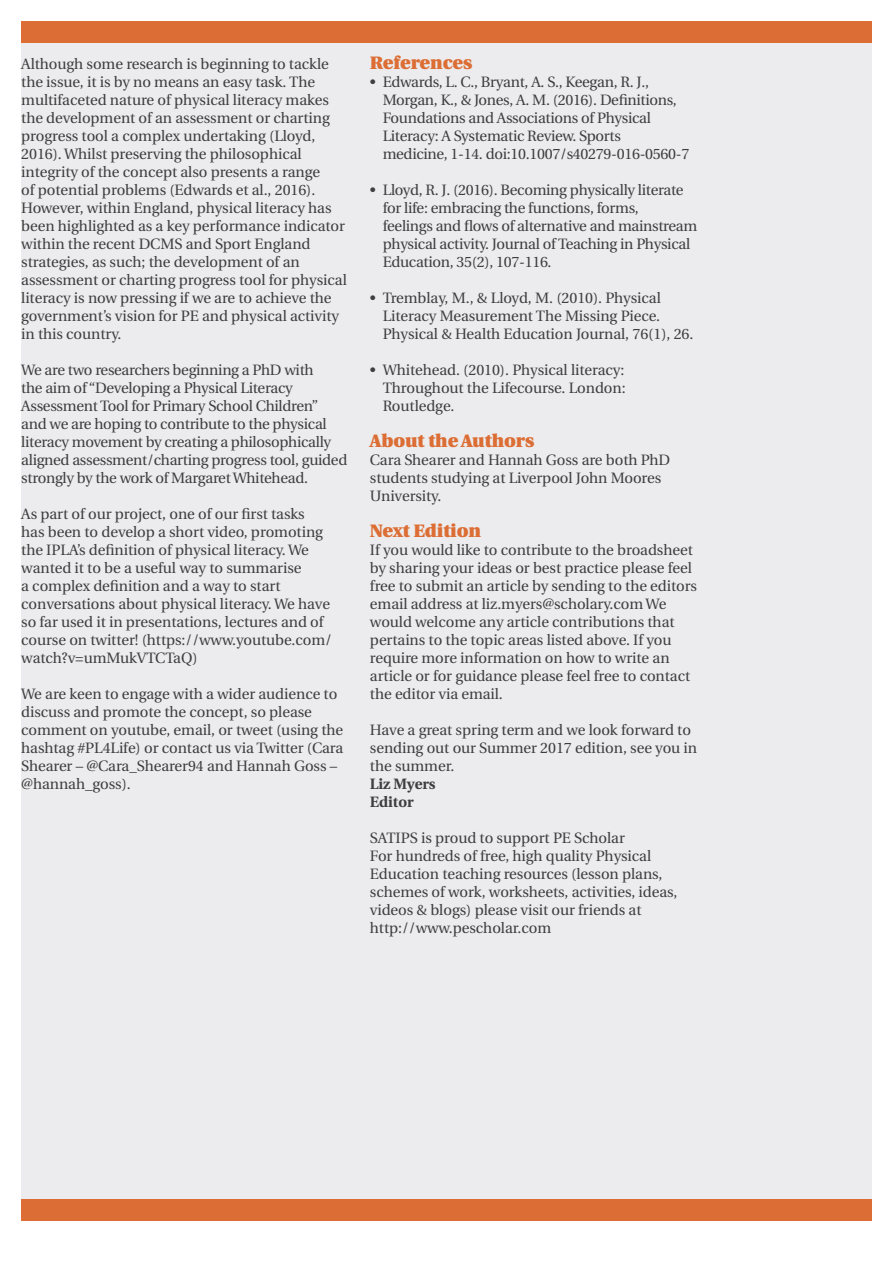
<style>
.page{position:relative;width:893px;height:1263px;background:#fff}
.page>*{position:absolute;margin:0;border:0;box-sizing:border-box;transform-origin:0 0}
.t1{font:900 18px "Utopia";letter-spacing:-.005em;color:#dc6e35}
.t2{font:15px/18px "Utopia";letter-spacing:-.005em;color:#3e3e3f}
.t3{font:700 15px "Utopia";letter-spacing:-.005em;color:#3e3e3f}
</style>
<div class="page">
<div style="left:21px;top:21px;width:851px;height:1199px;background:#ececee"></div>
<div style="left:21px;top:21px;width:851px;height:22px;background:#dc6e35"></div>
<div style="left:21px;top:1199px;width:851px;height:21px;background:#dc6e35"></div>
<p class="t2" style="left:21px;top:55px;width:327px">Although some research is beginning to tackle the issue, it is by no means an easy task. The multifaceted nature of physical literacy makes the development of an assessment or charting progress tool a complex undertaking (Lloyd, 2016). Whilst preserving the philosophical integrity of the concept also presents a range<br>of potential problems (Edwards et al., 2016).<br>However, within England, physical literacy has been highlighted as a key performance indicator within the recent DCMS and Sport England strategies, as such; the development of an assessment or charting progress tool for physical</p>
<p class="t2" style="left:21px;top:289px;width:319px">literacy is now pressing if we are to achieve the government’s vision for PE and physical activity in this country.</p>
<p class="t2" style="left:21px;top:361px;width:328px">We are two researchers beginning a PhD with<br>the aim of “Developing a Physical Literacy Assessment Tool for Primary School Children” and we are hoping to contribute to the physical literacy movement by creating a philosophically aligned assessment/charting progress tool, guided strongly by the work of Margaret Whitehead.</p>
<p class="t2" style="left:21px;top:505px;width:312px">As part of our project, one of our first tasks<br>has been to develop a short video, promoting the IPLA’s definition of physical literacy. We wanted it to be a useful way to summarise<br>a complex definition and a way to start conversations about physical literacy. We have so far used it in presentations, lectures and of course on twitter! (https://www.youtube.com/ watch?v=umMukVTCTaQ)</p>
<p class="t2" style="left:21px;top:685px;width:318px">We are keen to engage with a wider audience to discuss and promote the concept, so please</p>
<p class="t2" style="left:21px;top:721px;width:324px">comment on youtube, email, or tweet (using the hashtag #PL4Life) or contact us via Twitter (Cara</p>
<p class="t2" style="left:21px;top:757px;width:318px">Shearer – @Cara_Shearer94 and Hannah Goss – @hannah_goss).</p>
<p class="t1" style="left:370px;top:53px;width:104px">References</p>
<p class="t2" style="left:383px;top:73px;width:296px;text-indent:-13px">• Edwards, L. C., Bryant, A. S., Keegan, R. J.,<br>Morgan, K., &amp; Jones, A. M. (2016). Definitions,</p>
<p class="t2" style="left:383px;top:109px;width:308px">Foundations and Associations of Physical<br>Literacy: A Systematic Review. Sports medicine, 1-14. doi:10.1007/s40279-016-0560-7</p>
<p class="t2" style="left:383px;top:181px;width:302px;text-indent:-13px">• Lloyd, R. J. (2016). Becoming physically literate for life: embracing the functions, forms,</p>
<p class="t2" style="left:383px;top:217px;width:316px">feelings and flows of alternative and mainstream physical activity. Journal of Teaching in Physical<br>Education, 35(2), 107-116.</p>
<p class="t2" style="left:383px;top:289px;width:312px;text-indent:-13px">• Tremblay, M., &amp; Lloyd, M. (2010). Physical<br>Literacy Measurement The Missing Piece.<br>Physical &amp; Health Education Journal, 76(1), 26.</p>
<p class="t2" style="left:383px;top:361px;width:245px;text-align:justify;text-indent:-13px">• Whitehead. (2010). Physical literacy:<br>Throughout the Lifecourse. London:<br>Routledge.</p>
<p class="t1" style="left:370px;top:431px;width:166px">About the Authors</p>
<p class="t2" style="left:370px;top:451px;width:302px">Cara Shearer and Hannah Goss are both PhD students studying at Liverpool John Moores</p>
<p class="t2" style="left:370px;top:487px;width:73px">University.</p>
<p class="t1" style="left:370px;top:521px;width:113px">Next Edition</p>
<p class="t2" style="left:370px;top:541px;width:329px">If you would like to contribute to the broadsheet by sharing your ideas or best practice please feel free to submit an article by sending to the editors email address at liz.myers@scholary.com We would welcome any article contributions that pertains to the topic areas listed above. If you require more information on how to write an article or for guidance please feel free to contact the editor via email.</p>
<p class="t2" style="left:370px;top:721px;width:329px">Have a great spring term and we look forward to sending out our Summer 2017 edition, see you in</p>
<p class="t2" style="left:370px;top:757px;width:86px">the summer.</p>
<p class="t3" style="left:370px;top:775px;width:67px">Liz Myers</p>
<p class="t3" style="left:370px;top:793px;width:45px">Editor</p>
<p class="t2" style="left:370px;top:829px;width:256px">SATIPS is proud to support PE Scholar</p>
<p class="t2" style="left:370px;top:847px;width:294px">For hundreds of free, high quality Physical<br>Education teaching resources (lesson plans,</p>
<p class="t2" style="left:370px;top:883px;width:309px">schemes of work, worksheets, activities, ideas, videos &amp; blogs) please visit our friends at</p>
<p class="t2" style="left:370px;top:919px;width:183px">http://www.pescholar.com</p>
</div>
